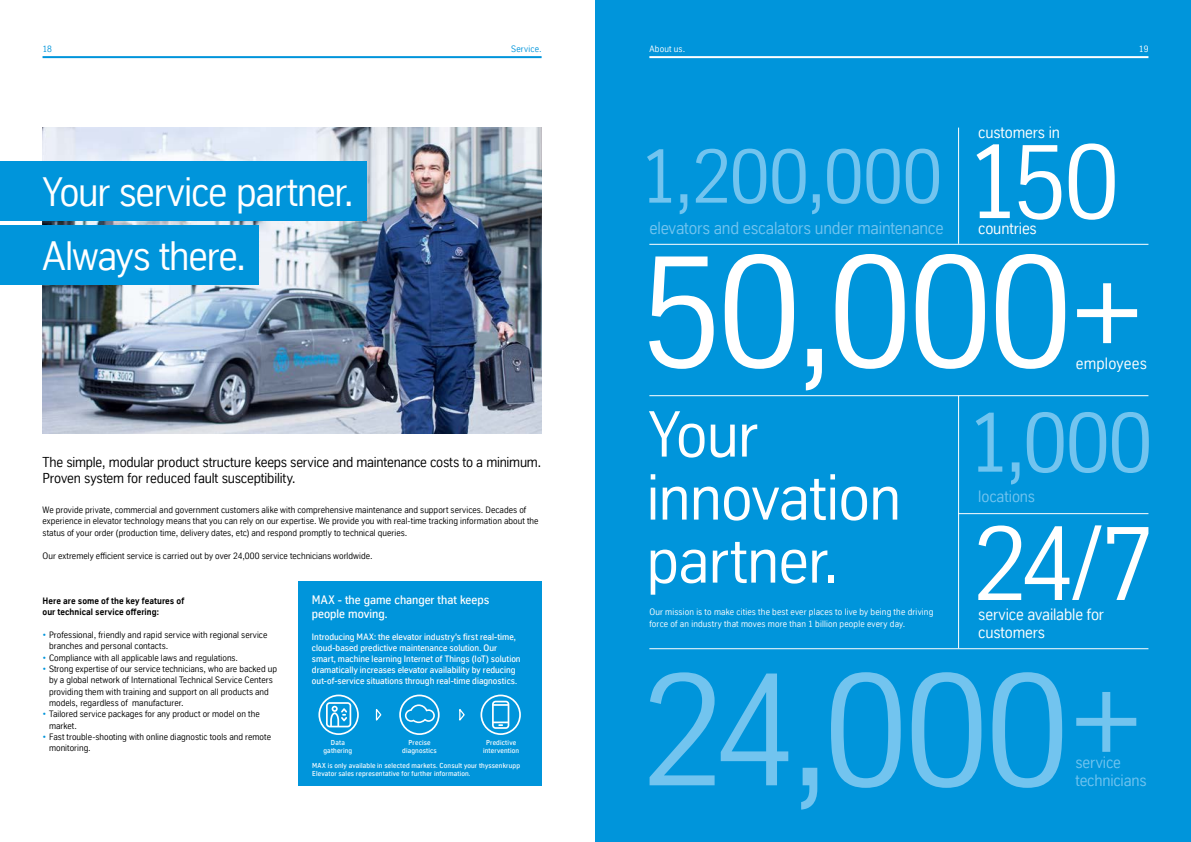
<style>
.page{position:relative;width:1191px;height:842px;background:#fff}
.page>*{position:absolute;margin:0;border:0;box-sizing:border-box;transform-origin:0 0}
.t1{font:157px "TK Type";color:#72c4ef}
.t2{font:156px "TK Type";color:#fff}
.t3{font:103.6px "TK Type";color:#fff}
.t4{font:82.9px "TK Type";color:#72c4ef}
.t5{font:75px "TK Type";letter-spacing:-.01em;color:#72c4ef}
.t6{font:63px/63px "TK Type";letter-spacing:-.015em;color:#fff}
.t7{font:40px/64px "TK Type";letter-spacing:-.03em;color:#fff}
.t8{font:17px "TK Type";letter-spacing:-.015em;color:#72c4ef}
.t9{font:16px/18px "TK Type";letter-spacing:-.005em;color:#fff}
.t10{font:16px/18px "TK Type";letter-spacing:-.01em;color:#72c4ef}
.t11{font:14px/16px "TK Type";letter-spacing:-.015em;color:#000}
.t12{font:500 12px/14.4px "TK Type";color:#fff}
.t13{font:9px/11.3px "TK Type";letter-spacing:.005em;color:#000}
.t14{font:500 9px/11px "TK Type";letter-spacing:.005em;color:#fff}
.t15{font:9px/11.3px "TK Type";letter-spacing:.015em;color:#fff}
.t16{font:700 9px/11.3px "TK Type";letter-spacing:.005em;color:#000}
.t17{font:9px "TK Type";letter-spacing:.02em;color:#0095db}
.t18{font:500 7px/8px "TK Type";letter-spacing:.025em;color:#fff;text-align:center}
.s1{color:#0095db}
.s2{font-size:137px}
</style>
<div class="page">
<hr style="left:43px;top:56px;width:498px;height:2px;background:#0095db">
<div style="left:595px;top:0;width:596px;height:842px;background:#0095db"></div>
<hr style="left:649px;top:56px;width:499px;height:2px;background:#fff">
<div style="left:298px;top:581px;width:243px;height:204px;background:#0095db"></div>
<svg style="left:375px;top:709px;width:7px;height:12px"></svg>
<svg style="left:459px;top:709px;width:6px;height:12px"></svg>
<svg style="left:399px;top:695px;width:40px;height:40px"></svg>
<svg style="left:480px;top:695px;width:41px;height:40px"></svg>
<svg style="left:318px;top:695px;width:41px;height:40px"></svg>
<img style="left:43px;top:128px;width:498px;height:306px">
<div style="left:0;top:162px;width:366px;height:59px;background:#0095db"></div>
<div style="left:0;top:226px;width:258px;height:59px;background:#0095db"></div>
<hr style="left:649px;top:648px;width:499px;height:1px;background:#fff">
<hr style="left:649px;top:395px;width:499px;height:1px;background:#fff">
<hr style="left:649px;top:244px;width:499px;height:1px;background:#fff">
<hr style="left:958px;top:513px;width:190px;height:1px;background:#fff">
<hr style="left:958px;top:128px;width:1px;height:116px;background:#fff">
<hr style="left:958px;top:396px;width:1px;height:252px;background:#fff">
<p class="t17" style="left:43px;top:44px;width:11px">18</p>
<p class="t17" style="left:511px;top:44px;width:32px">Service.</p>
<p class="t15" style="left:649px;top:44px;width:37px">About us.</p>
<p class="t15" style="left:1139px;top:44px;width:11px">19</p>
<h3 class="t7" style="left:43px;top:160px;width:313px">Your service partner.<br>Always there.</h3>
<h3 class="t11" style="left:43px;top:454px;width:500px">The simple, modular product structure keeps service and maintenance costs to a minimum.<br>Proven system for reduced fault susceptibility.</h3>
<p class="t13" style="left:43px;top:504px;width:497px">We provide private, commercial and government customers alike with comprehensive maintenance and support services. Decades of experience in elevator technology means that you can rely on our expertise. We provide you with real-time tracking information about the status of your order (production time, delivery dates, etc) and respond promptly to technical queries.</p>
<p class="t13" style="left:43px;top:550px;width:331px">Our extremely efficient service is carried out by over 24,000 service technicians worldwide.</p>
<p class="t16" style="left:43px;top:595px;width:143px">Here are some of the key features of our technical service offering:</p>
<h3 class="t12" style="left:312px;top:593px;width:179px">MAX - the game changer that keeps people moving.</h3>
<p class="t14" style="left:312px;top:632px;width:210px">Introducing MAX: the elevator industry’s first real-time, cloud-based predictive maintenance solution. Our smart, machine learning Internet of Things (IoT) solution dramatically increases elevator availability by reducing out-of-service situations through real-time diagnostics.</p>
<p class="t13" style="left:49px;top:629px;width:220px;text-indent:-7px"><span class="s1">•</span> Professional, friendly and rapid service with regional service branches and personal contacts.</p>
<p class="t13" style="left:43px;top:652px;width:197px"><span class="s1">•</span> Compliance with all applicable laws and regulations.</p>
<p class="t13" style="left:49px;top:663px;width:229px;text-indent:-7px"><span class="s1">•</span> Strong expertise of our service technicians, who are backed up by a global network of International Technical Service Centers providing them with training and support on all products and models, regardless of manufacturer.</p>
<p class="t13" style="left:49px;top:708px;width:212px;text-indent:-7px"><span class="s1">•</span> Tailored service packages for any product or model on the market.</p>
<p class="t13" style="left:49px;top:731px;width:223px;text-indent:-7px"><span class="s1">•</span> Fast trouble-shooting with online diagnostic tools and remote monitoring.</p>
<p class="t18" style="left:323px;top:738px;width:30px">Data gathering</p>
<p class="t18" style="left:312px;top:761px;width:209px;text-align:left">MAX is only available in selected markets. Consult your thyssenkrupp<br>Elevator sales representative for further information.</p>
<p class="t18" style="left:402px;top:738px;width:36px">Precise diagnostics</p>
<p class="t18" style="left:483px;top:738px;width:38px">Predictive intervention</p>
<h3 class="t5" style="left:638px;top:134px;width:305px">1,200,000</h3>
<h3 class="t8" style="left:649px;top:219px;width:296px">elevators and escalators under maintenance</h3>
<h3 class="t9" style="left:978px;top:123px;width:83px">customers in</h3>
<h3 class="t3" style="left:964px;top:124px;width:156px">150</h3>
<h3 class="t9" style="left:978px;top:219px;width:60px">countries</h3>
<h2 class="t2" style="left:639px;top:224px;width:505px">50,000<span class="s2">+</span></h2>
<h3 class="t9" style="left:1075px;top:354px;width:73px">employees</h3>
<h3 class="t6" style="left:646px;top:403px;width:256px">Your innovation partner.</h3>
<p class="t15" style="left:649px;top:606px;width:285px">Our mission is to make cities the best ever places to live by being the driving force of an industry that moves more than 1 billion people every day.</p>
<h3 class="t4" style="left:966px;top:396px;width:188px">1,000</h3>
<h3 class="t10" style="left:978px;top:487px;width:58px">locations</h3>
<h3 class="t3" style="left:973px;top:506px;width:184px">24/7</h3>
<h3 class="t9" style="left:978px;top:606px;width:127px">service available for customers</h3>
<h1 class="t1" style="left:641px;top:642px;width:503px">24,000<span class="s2">+</span></h1>
<h3 class="t10" style="left:1075px;top:753px;width:73px">service technicians</h3>
</div>
